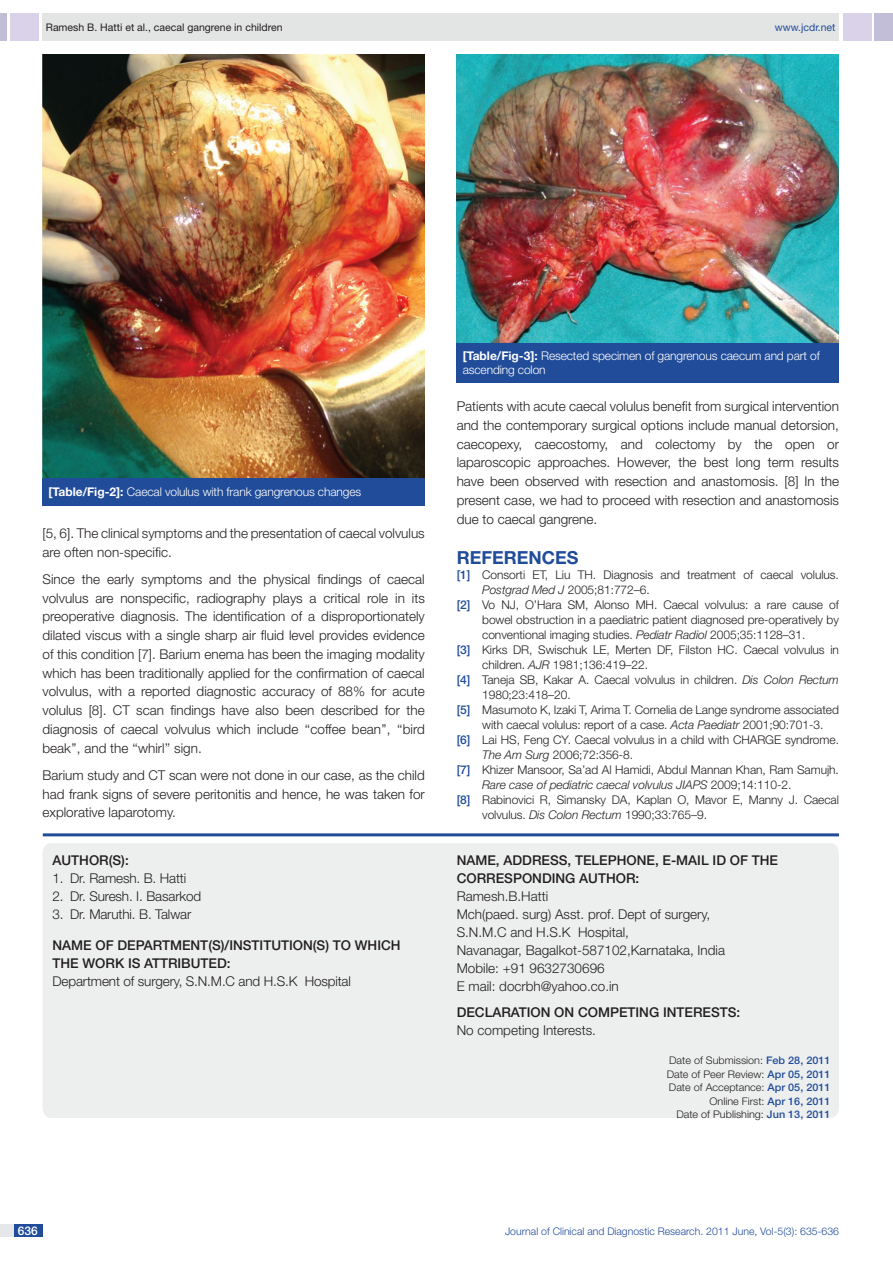
<style>
.page{position:relative;width:893px;height:1263px;background:#fff}
.page>*{position:absolute;margin:0;border:0;box-sizing:border-box;transform-origin:0 0}
.t1{font:700 18px "Helvetica Neue";color:#214c99}
.t2{font:300 13.5px/18.8px "Helvetica Neue";color:#231f20;text-align:justify}
.t3{font:500 13.5px "Helvetica Neue";color:#231f20}
.t4{font:300 12px "Helvetica Neue";letter-spacing:-.005em;color:#231f20}
.t5{font:300 12px/14.4px "Helvetica Neue";letter-spacing:-.01em;color:#fff}
.t6{font:italic 300 12px "Helvetica Neue";letter-spacing:-.005em;color:#231f20}
.t7{font:500 12px "Helvetica Neue";color:#fff}
.t8{font:300 10.5px/13.5px "Helvetica Neue";color:#231f20;text-align:right}
.t9{font:300 10.5px "Helvetica Neue";color:#214c99}
.t10{font:10.5px "Helvetica Neue";color:#231f20}
.t11{font:10.5px "Helvetica Neue";color:#214c99}
.s1{font-weight:700}
.s2{font-weight:500;color:#214c99}
.s3{font-style:italic}
.s4{font-style:normal}
</style>
<div class="page">
<div style="left:0;top:13px;width:7px;height:28px;background:#c2bed7"></div>
<div style="left:10px;top:13px;width:29px;height:28px;background:#d9d2e8"></div>
<div style="left:43px;top:13px;width:796px;height:28px;background:#e3e4e4"></div>
<div style="left:875px;top:13px;width:18px;height:28px;background:#c2bed7"></div>
<div style="left:843px;top:13px;width:29px;height:28px;background:#d9d2e8"></div>
<div style="left:0;top:1224px;width:43px;height:13px;background:#e6e7e9"></div>
<div style="left:14px;top:1224px;width:29px;height:13px;background:#214c99"></div>
<div style="left:457px;top:342px;width:382px;height:41px;background:#214c99"></div>
<img style="left:43px;top:54px;width:382px;height:424px">
<div style="left:43px;top:478px;width:382px;height:27px;background:#214c99"></div>
<img style="left:457px;top:54px;width:382px;height:288px">
<div style="left:43px;top:843px;width:796px;height:275px;background:#edefef"></div>
<hr style="left:43px;top:833px;width:796px;height:3px;background:#214c99">
<p class="t10" style="left:46px;top:21px;width:238px">Ramesh B. Hatti et al., caecal gangrene in children</p>
<p class="t11" style="left:775px;top:21px;width:62px">www.jcdr.net</p>
<p class="t5" style="left:49px;top:484px;width:314px"><span class="s1">[TABLE/FIG-2]:</span> Caecal volulus with frank gangrenous changes</p>
<p class="t2" style="left:43px;top:523px;width:384px">[5, 6]. The clinical symptoms and the presentation of caecal volvulus are often non-specific.</p>
<p class="t2" style="left:43px;top:569px;width:384px">Since the early symptoms and the physical findings of caecal volvulus are nonspecific, radiography plays a critical role in its preoperative diagnosis. The identification of a disproportionately dilated viscus with a single sharp air fluid level provides evidence of this condition [7]. Barium enema has been the imaging modality which has been traditionally applied for the confirmation of caecal volvulus, with a reported diagnostic accuracy of 88% for acute volulus [8]. CT scan findings have also been described for the diagnosis of caecal volvulus which include ‘‘coffee bean’’, ‘‘bird beak’’, and the ‘‘whirl’’ sign.</p>
<p class="t2" style="left:43px;top:765px;width:384px">Barium study and CT scan were not done in our case, as the child had frank signs of severe peritonitis and hence, he was taken for explorative laparotomy.</p>
<p class="t3" style="left:53px;top:852px;width:11px">AUTHO</p>
<p class="t3" style="left:99px;top:852px;width:31px">R(S):</p>
<p class="t2" style="left:53px;top:868px;width:135px">1. Dr. Ramesh. B. Hatti</p>
<p class="t2" style="left:53px;top:886px;width:150px">2. Dr. Suresh. I. Basarkod</p>
<p class="t2" style="left:53px;top:904px;width:140px">3. Dr. Maruthi. B. Talwar</p>
<p class="t3" style="left:53px;top:937px;width:21px">NAME</p>
<p class="t3" style="left:96px;top:937px;width:77px">OF DE PARTME</p>
<p class="t3" style="left:191px;top:937px;width:61px">NT(S)/INSTITUTIO</p>
<p class="t3" style="left:303px;top:937px;width:62px">N(S) TO WHI</p>
<p class="t3" style="left:381px;top:937px;width:19px">CH</p>
<p class="t3" style="left:53px;top:955px;width:10px">THE</p>
<p class="t3" style="left:83px;top:955px;width:118px">WORKIS ATTRIBUTED</p>
<p class="t3" style="left:227px;top:955px;width:5px">:</p>
<p class="t2" style="left:53px;top:972px;width:300px">Department of surgery, S.N.M.C and H.S.K Hospital</p>
<p class="t5" style="left:463px;top:348px;width:359px"><span class="s1">[TABLE/FIG-3]:</span> Resected specimen of gangrenous caecum and part of ascending colon</p>
<p class="t2" style="left:457px;top:397px;width:384px">Patients with acute caecal volulus benefit from surgical intervention and the contemporary surgical options include manual detorsion, caecopexy, caecostomy, and colectomy by the open or laparoscopic approaches. However, the best long term results have been observed with resection and anastomosis. [8] In the present case, we had to proceed with resection and anastomosis due to caecal gangrene.</p>
<h1 class="t1" style="left:457px;top:546px;width:123px">REFERENCES</h1>
<p class="t4" style="left:457px;top:567px;width:384px"><span class="s2">[1]</span> Consorti ET, Liu TH. Diagnosis and treatment of caecal volulus.</p>
<p class="t4" style="left:482px;top:582px;width:169px"><span class="s3">Postgrad Med J</span> 2005;81:772–6.</p>
<p class="t4" style="left:457px;top:597px;width:384px"><span class="s2">[2]</span> Vo NJ, O’Hara SM, Alonso MH. Caecal volvulus: a rare cause of</p>
<p class="t4" style="left:482px;top:612px;width:358px">bowel obstruction in a paediatric patient diagnosed pre-operatively by</p>
<p class="t4" style="left:482px;top:627px;width:325px">conventional imaging studies. <span class="s3">Pediatr Radiol</span> 2005;35:1128–31.</p>
<p class="t4" style="left:457px;top:642px;width:384px"><span class="s2">[3]</span> Kirks DR, Swischuk LE, Merten DF, Filston HC. Caecal volvulus in</p>
<p class="t4" style="left:482px;top:657px;width:167px">children. <span class="s3">AJR</span> 1981;136:419–22.</p>
<p class="t4" style="left:457px;top:672px;width:384px"><span class="s2">[4]</span> Taneja SB, Kakar A. Caecal volvulus in children. <span class="s3">Dis Colon Rectum</span></p>
<p class="t4" style="left:482px;top:687px;width:90px">1980;23:418–20.</p>
<p class="t4" style="left:457px;top:702px;width:384px"><span class="s2">[5]</span> Masumoto K, Izaki T, Arima T. Cornelia de Lange syndrome associated</p>
<p class="t4" style="left:482px;top:717px;width:343px">with caecal volulus: report of a case. <span class="s3">Acta Paediatr</span> 2001;90:701-3.</p>
<p class="t4" style="left:457px;top:732px;width:384px"><span class="s2">[6]</span> Lai HS, Feng CY. Caecal volvulus in a child with CHARGE syndrome.</p>
<p class="t4" style="left:482px;top:747px;width:153px"><span class="s3">The Am Surg</span> 2006;72:356-8.</p>
<p class="t4" style="left:457px;top:762px;width:384px"><span class="s2">[7]</span> Khizer Mansoor, Sa’ad Al Hamidi, Abdul Mannan Khan, Ram Samujh.</p>
<p class="t6" style="left:482px;top:777px;width:311px">Rare case of pediatric caecal volvulus JIAPS <span class="s4">2009;14:110-2.</span></p>
<p class="t4" style="left:457px;top:792px;width:384px"><span class="s2">[8]</span> Rabinovici R, Simansky DA, Kaplan O, Mavor E, Manny J. Caecal</p>
<p class="t4" style="left:482px;top:807px;width:226px">volvulus. <span class="s3">Dis Colon Rectum</span> 1990;33:765–9.</p>
<p class="t3" style="left:457px;top:852px;width:21px">NAME</p>
<p class="t3" style="left:496px;top:852px;width:18px">, ADD</p>
<p class="t3" style="left:532px;top:852px;width:19px">RESS</p>
<p class="t3" style="left:567px;top:852px;width:17px">, TELE</p>
<p class="t3" style="left:608px;top:852px;width:78px">PHONE, E-MAIL</p>
<p class="t3" style="left:713px;top:852px;width:49px">ID OF THE</p>
<p class="t3" style="left:457px;top:870px;width:133px">CORRESPONDI NG AUTHO</p>
<p class="t3" style="left:626px;top:870px;width:15px">R:</p>
<p class="t2" style="left:457px;top:886px;width:270px;line-height:18px;text-align:left">Ramesh.B.Hatti<br>Mch(paed. surg) Asst. prof. Dept of surgery,<br>S.N.M.C and H.S.K Hospital,<br>Navanagar, Bagalkot-587102,Karnataka, India<br>Mobile: +91 9632730696<br>E mail: docrbh@yahoo.co.in</p>
<p class="t3" style="left:457px;top:1004px;width:63px">DECLARATIO</p>
<p class="t3" style="left:541px;top:1004px;width:171px">N ON COM PETI NG INTERESTS</p>
<p class="t3" style="left:737px;top:1004px;width:5px">:</p>
<p class="t2" style="left:457px;top:1020px;width:141px">No competing Interests.</p>
<p class="t8" style="left:667px;top:1053px;width:165px">Date of Submission: <span class="s2">Feb 28, 2011<br></span>Date of Peer Review: <span class="s2">Apr 05, 2011<br></span>Date of Acceptance: <span class="s2">Apr 05, 2011<br></span>Online First: <span class="s2">Apr 16, 2011<br></span>Date of Publishing: <span class="s2">Jun 13, 2011</span></p>
<p class="t7" style="left:18px;top:1223px;width:22px">636</p>
<p class="t9" style="left:505px;top:1225px;width:336px">Journal of Clinical and Diagnostic Research. 2011 June, Vol-5(3): 635-636</p>
</div>
